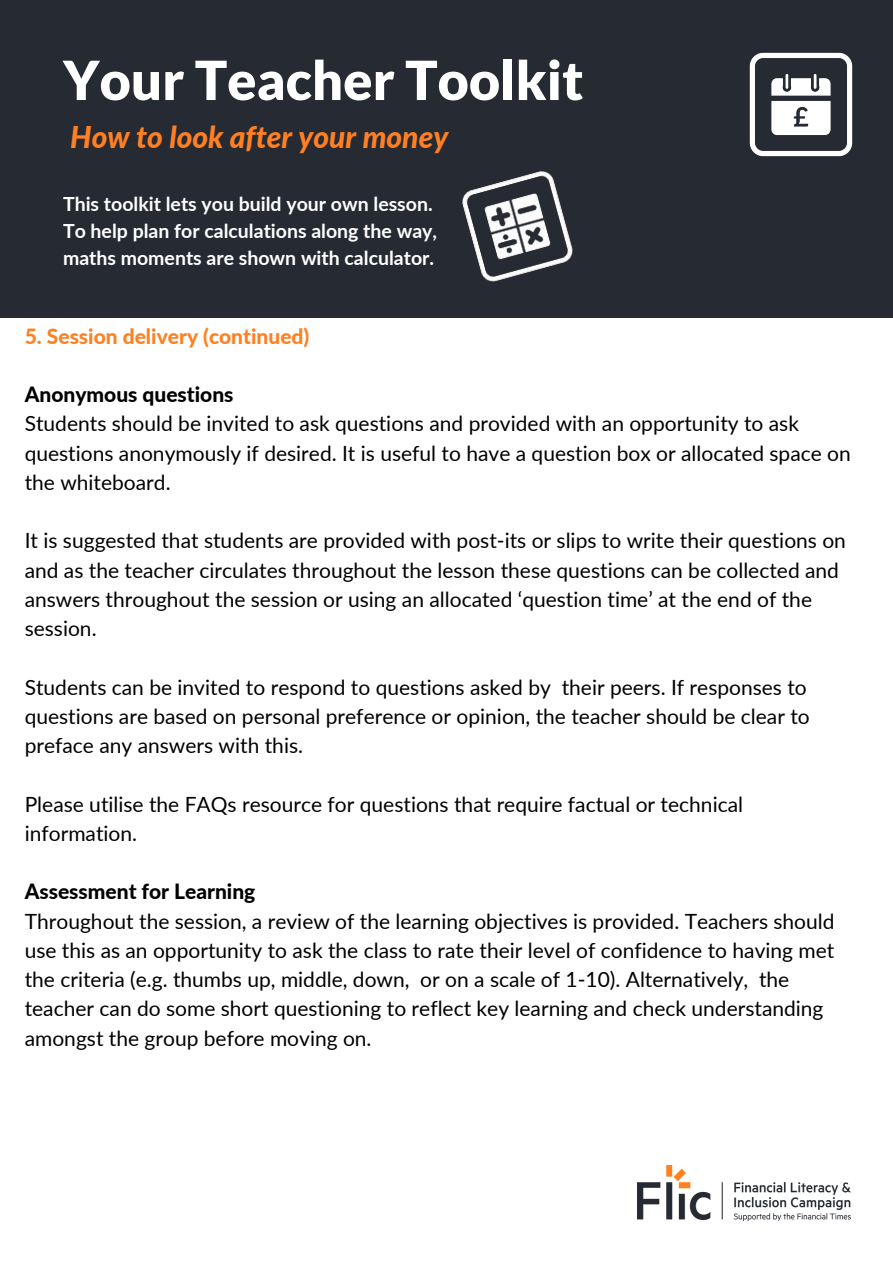
<style>
.page{position:relative;width:893px;height:1264px;background:#fff}
.page>*{position:absolute;margin:0;border:0;box-sizing:border-box;transform-origin:0 0}
.t1{font:900 54px "Lato";color:#fff}
.t2{font:italic 800 30px "Lato";color:#ff8022}
.t3{font:21px/29.2px "Lato";color:#000}
.t4{font:800 21px "Lato";color:#000}
.t5{font:800 21px "Lato";color:#ff8022}
.t6{font:700 19.5px/27px "Lato";color:#fff}
</style>
<div class="page">
<div style="left:0;top:0;width:892px;height:317px;background:#262a33"></div>
<img style="left:637px;top:1165px;width:213px;height:55px">
<img style="left:749px;top:52px;width:104px;height:105px">
<img style="left:462px;top:171px;width:111px;height:111px">
<h1 class="t1" style="left:63px;top:47px;width:522px">Your Teacher Toolkit</h1>
<h2 class="t2" style="left:70px;top:119px;width:379px">How to look after your money</h2>
<p class="t6" style="left:63px;top:190px;width:375px">This toolkit lets you build your own lesson.<br>To help plan for calculations along the way, maths moments are shown with calculator.</p>
<p class="t5" style="left:25px;top:323px;width:286px">5. Session delivery (continued)</p>
<p class="t4" style="left:25px;top:381px;width:210px">Anonymous questions</p>
<p class="t3" style="left:25px;top:409px;width:827px">Students should be invited to ask questions and provided with an opportunity to ask questions anonymously if desired. It is useful to have a question box or allocated space on the whiteboard.</p>
<p class="t3" style="left:25px;top:525px;width:822px">It is suggested that students are provided with post-its or slips to write their questions on and as the teacher circulates throughout the lesson these questions can be collected and answers throughout the session or using an allocated ‘question time’ at the end of the session.</p>
<p class="t3" style="left:25px;top:672px;width:786px">Students can be invited to respond to questions asked by their peers. If responses to questions are based on personal preference or opinion, the teacher should be clear to preface any answers with this.</p>
<p class="t3" style="left:25px;top:788px;width:719px">Please utilise the FAQs resource for questions that require factual or technical information.</p>
<p class="t4" style="left:25px;top:878px;width:232px">Assessment for Learning</p>
<p class="t3" style="left:25px;top:905px;width:811px">Throughout the session, a review of the learning objectives is provided. Teachers should use this as an opportunity to ask the class to rate their level of confidence to having met the criteria (e.g. thumbs up, middle, down, or on a scale of 1-10). Alternatively, the teacher can do some short questioning to reflect key learning and check understanding amongst the group before moving on.</p>
</div>
